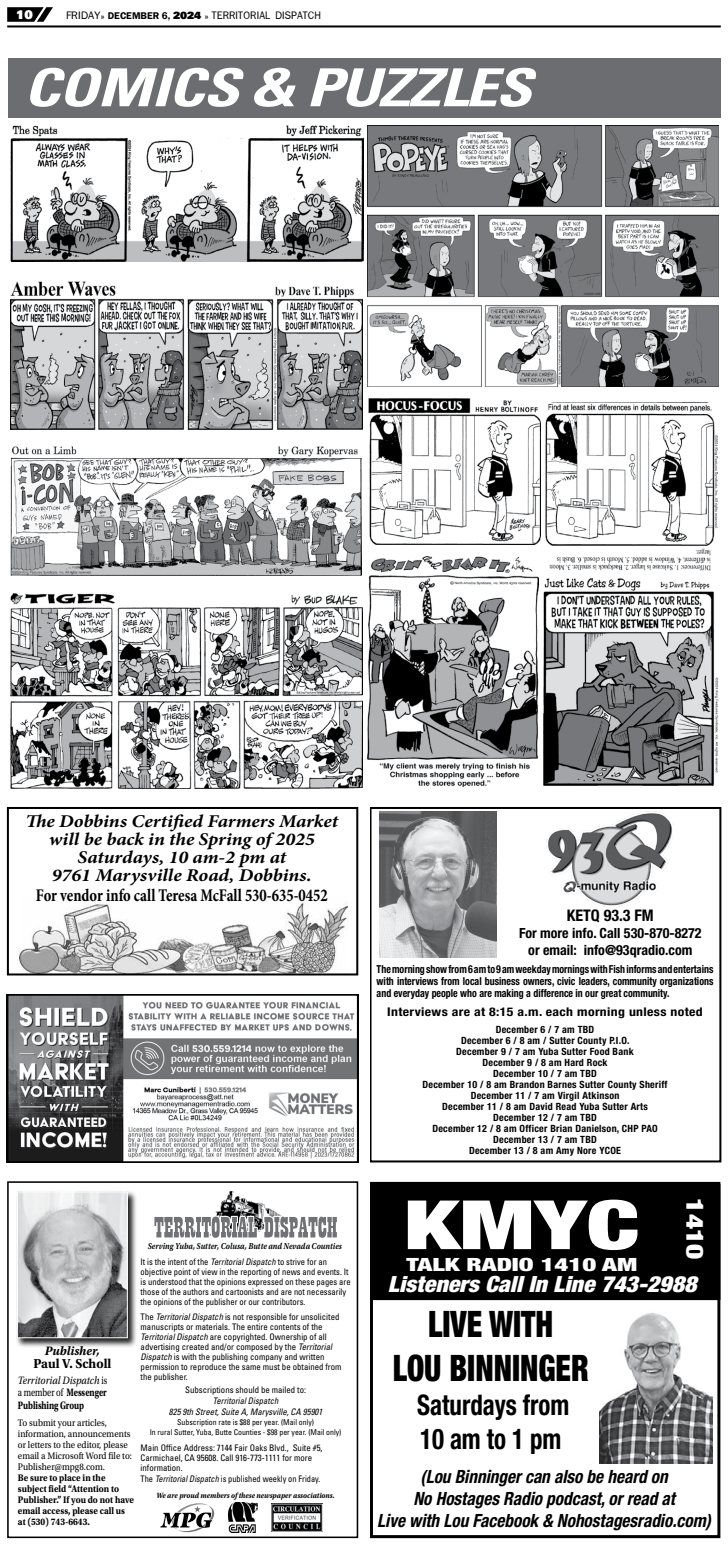
<style>
.page{position:relative;width:728px;height:1545px;background:#fff}
.page>*{position:absolute;margin:0;border:0;box-sizing:border-box;transform-origin:0 0}
.t1{font:900 condensed 68px "Helvetica Neue";color:#fff;scale:1.46 1}
.t2{font:italic 700 condensed 52.5px "Univers LT Std";letter-spacing:-.02em;color:#fff;scale:1.24 1}
.t3{font:900 condensed 36.5px/43.8px "Helvetica Neue";color:#000;text-align:center;scale:.85 1}
.t4{font:700 condensed 28.4px/34.1px "Helvetica Neue";color:#000;scale:.88 1}
.t5{font:900 condensed 23.7px "Helvetica Neue";color:#fff;scale:1.23 1}
.t6{font:italic 900 condensed 22.3px "Helvetica Neue";color:#fff;scale:1.07 1}
.t7{font:italic 700 condensed 18.3px/21.9px "Helvetica Neue";color:#000;text-align:center;scale:.94 1}
.t8{font:900 condensed 18.3px "Helvetica Neue";color:#fff;scale:1.46 1}
.t9{font:italic 700 18px/18px "Minion Pro";color:#000;text-align:center;scale:1.1 1}
.t10{font:700 condensed 18px "Minion Pro";color:#000;scale:.87 1}
.t11{font:700 condensed 16px "Helvetica Neue";color:#000}
.t12{font:700 condensed 14px/16.8px "Helvetica Neue";color:#000;text-align:center}
.t13{font:700 13.6px "Utopia Std";color:#000;scale:.95 1}
.t14{font:italic 700 12.8px "Utopia Std";color:#000;scale:.95 1}
.t15{font:700 condensed 12px "Helvetica Neue";letter-spacing:.025em;color:#000;scale:1.15 1}
.t16{font:300 12px "Franklin Gothic";color:#000}
.t17{font:12px "Univers LT Std X Black";color:#fff}
.t18{font:700 11.2px/12.3px "Utopia Std";letter-spacing:-.01em;color:#000;text-align:justify;scale:.76 1}
.t19{font:700 condensed 11px/12px "Helvetica Neue";color:#000;text-align:justify;scale:.9 1}
.t20{font:700 condensed 10px/11px "Helvetica Neue";letter-spacing:.025em;color:#000;text-align:center}
.t21{font:10px/11px "Utopia Std";color:#000;scale:.89 1}
.t22{font:700 10px/11px "Utopia Std";color:#000;scale:.89 1}
.t23{font:condensed 9px/10px "Univers LT Std";color:#000}
.t24{font:condensed 9px/10px "Univers LT Std";color:#000;scale:.95 1}
.t25{font:italic condensed 9px/11px "Univers LT Std";color:#000;text-align:center;scale:.95 1}
.t26{font:condensed 9px "Univers LT Std";color:#000;scale:.93 1}
.t27{font:9px "Utopia Std Semibold Capt It";letter-spacing:.005em;color:#000;scale:.85 1}
.t28{font:condensed 8px/10px "Univers LT Std";color:#000;text-align:center}
.t29{font:italic 700 8px "Utopia Std";color:#000;scale:.9 1}
.s1{font-weight:600;font-size:10px}
.s2{font-family:"Univers LT Std X Black";font-weight:400;font-size:10px}
.s3{font-style:italic}
.s4{font-weight:400;font-style:italic}
.s5{font-weight:400}
</style>
<div class="page">
<hr style="left:7px;top:25px;width:713px;height:2px;background:#000">
<svg style="left:7px;top:7px;width:46px;height:15px"></svg>
<img style="left:229px;top:1502px;width:28px;height:29px">
<div style="left:7px;top:1181px;width:351px;height:357px;border:2px solid #000"></div>
<div style="left:16px;top:1190px;width:121px;height:157px;background:#000;opacity:.88"></div>
<img style="left:19px;top:1193px;width:107px;height:143px">
<div style="left:17px;top:1191px;width:111px;height:147px;border:1px solid #fff"></div>
<svg style="left:160px;top:1503px;width:54px;height:29px"></svg>
<img style="left:272px;top:1503px;width:50px;height:28px">
<img style="left:215px;top:1191px;width:66px;height:24px">
<svg style="left:154px;top:1215px;width:183px;height:23px"></svg>
<div style="left:370px;top:1181px;width:350px;height:357px;border:3px solid #000"></div>
<div style="left:373px;top:1187px;width:344px;height:110px;background:#000"></div>
<div style="left:370px;top:1184px;width:350px;height:116px;border:6px solid #000"></div>
<img style="left:599px;top:1313px;width:113px;height:150px">
<img style="left:20px;top:903px;width:327px;height:69px">
<div style="left:7px;top:807px;width:351px;height:168px;border:2px solid #000"></div>
<svg style="left:7px;top:994px;width:351px;height:168px"></svg>
<div style="left:370px;top:807px;width:351px;height:355px;border:2px solid #000"></div>
<img style="left:546px;top:811px;width:126px;height:95px">
<img style="left:379px;top:811px;width:117px;height:146px">
<img style="left:368px;top:398px;width:172px;height:146px">
<div style="left:8px;top:58px;width:712px;height:59px;background:#6c6d70"></div>
<img style="left:11px;top:281px;width:351px;height:148px">
<img style="left:11px;top:125px;width:352px;height:137px">
<img style="left:10px;top:446px;width:352px;height:129px">
<img style="left:543px;top:578px;width:175px;height:207px">
<img style="left:367px;top:557px;width:171px;height:229px">
<img style="left:367px;top:125px;width:351px;height:261px">
<img style="left:545px;top:403px;width:172px;height:168px">
<img style="left:10px;top:593px;width:352px;height:196px">
<h3 class="t17" style="left:16px;top:7px;width:18px">10</h3>
<h3 class="t16" style="left:66px;top:9px;width:256px">FRIDAY» <span class="s1">DECEMBER 6,</span> <span class="s2">2024</span> » TERRITORIAL DISPATCH</h3>
<h2 class="t2" style="left:23px;top:55px;width:411px">COMICS &amp; PUZZLES</h2>
<h3 class="t9" style="left:25px;top:812px;width:286px">The Dobbins Certified Farmers Market will be back in the Spring of 2025<br>Saturdays, 10 am-2 pm at<br>9761 Marysville Road, Dobbins.</h3>
<h3 class="t10" style="left:36px;top:883px;width:337px">For vendor info call Teresa McFall 530-635-0452</h3>
<p class="t27" style="left:148px;top:1241px;width:230px">Serving Yuba, Sutter, Colusa, Butte and Nevada Counties</p>
<p class="t24" style="left:140px;top:1256px;width:222px">It is the intent of the <span class="s3">Territorial Dispatch</span> to strive for an objective point of view in the reporting of news and events. It is understood that the opinions expressed on these pages are those of the authors and cartoonists and are not necessarily the opinions of the publisher or our contributors.</p>
<p class="t23" style="left:140px;top:1311px;width:202px">The <span class="s3">Territorial Dispatch</span> is not responsible for unsolicited manuscripts or materials. The entire contents of the <span class="s3">Territorial Dispatch</span> are copyrighted. Ownership of all advertising created and/or composed by the <span class="s3">Territorial Dispatch</span> is with the publishing company and written permission to reproduce the same must be obtained from the publisher.</p>
<p class="t23" style="left:185px;top:1384px;width:122px">Subscriptions should be mailed to:</p>
<p class="t25" style="left:169px;top:1394px;width:163px">Territorial Dispatch<br>825 9th Street, Suite A, Marysville, CA 95901</p>
<p class="t28" style="left:150px;top:1416px;width:193px">Subscription rate is $88 per year. (Mail only)<br>In rural Sutter, Yuba, Butte Counties - $98 per year. (Mail only)</p>
<p class="t23" style="left:140px;top:1442px;width:183px">Main Office Address: 7144 Fair Oaks Blvd., Suite #5,<br>Carmichael, CA 95608. Call 916-773-1111 for more information.</p>
<p class="t26" style="left:140px;top:1473px;width:195px">The <span class="s3">Territorial Dispatch</span> is published weekly on Friday.</p>
<h3 class="t14" style="left:45px;top:1343px;width:59px">Publisher,</h3>
<h3 class="t13" style="left:33px;top:1355px;width:84px">Paul V. Scholl</h3>
<p class="t18" style="left:18px;top:1374px;width:119px"><span class="s4">Territorial Dispatch</span> <span class="s5">is a member of</span> Messenger Publishing Group</p>
<p class="t21" style="left:18px;top:1417px;width:130px">To submit your articles, information, announcements or letters to the editor, please email a Microsoft Word file to:<br>Publisher@mpg8.com.</p>
<p class="t22" style="left:18px;top:1472px;width:132px">Be sure to place in the subject field “Attention to<br>Publisher.” If you do not have email access, please call us at (530) 743-6643.</p>
<p class="t29" style="left:156px;top:1490px;width:199px">We are proud members of these newspaper associations.</p>
<h3 class="t11" style="left:566px;top:906px;width:88px">KETQ 93.3 FM</h3>
<h3 class="t12" style="left:518px;top:924px;width:184px">For more info. Call 530-870-8272 or email: info@93qradio.com</h3>
<p class="t19" style="left:376px;top:962px;width:375px">The morning show from 6 am to 9 am weekday mornings with Fish informs and entertains with interviews from local business owners, civic leaders, community organizations and everyday people who are making a difference in our great community.</p>
<h3 class="t15" style="left:387px;top:1004px;width:276px">Interviews are at 8:15 a.m. each morning unless noted</h3>
<p class="t20" style="left:422px;top:1024px;width:246px">December 6 / 7 am TBD<br>December 6 / 8 am / Sutter County P.I.O.<br>December 9 / 7 am Yuba Sutter Food Bank<br>December 9 / 8 am Hard Rock<br>December 10 / 7 am TBD<br>December 10 / 8 am Brandon Barnes Sutter County Sheriff<br>December 11 / 7 am Virgil Atkinson<br>December 11 / 8 am David Read Yuba Sutter Arts<br>December 12 / 7 am TBD<br>December 12 / 8 am Officer Brian Danielson, CHP PAO<br>December 13 / 7 am TBD<br>December 13 / 8 am Amy Nore YCOE</p>
<h1 class="t1" style="left:404px;top:1183px;width:163px">KMYC</h1>
<h3 class="t8" style="left:406px;top:1253px;width:159px">TALK RADIO 1410 AM</h3>
<h3 class="t6" style="left:388px;top:1270px;width:290px">Listeners Call In Line 743-2988</h3>
<h3 class="t5" style="left:709px;top:1198px;width:51px;rotate:90deg">1410</h3>
<h3 class="t3" style="left:392px;top:1301px;width:232px">LIVE WITH<br>LOU BINNINGER</h3>
<h3 class="t4" style="left:417px;top:1387px;width:174px">Saturdays from<br>10 am to 1 pm</h3>
<h3 class="t7" style="left:377px;top:1465px;width:356px">(Lou Binninger can also be heard on<br>No Hostages Radio podcast, or read at<br>Live with Lou Facebook &amp; Nohostagesradio.com)</h3>
</div>
